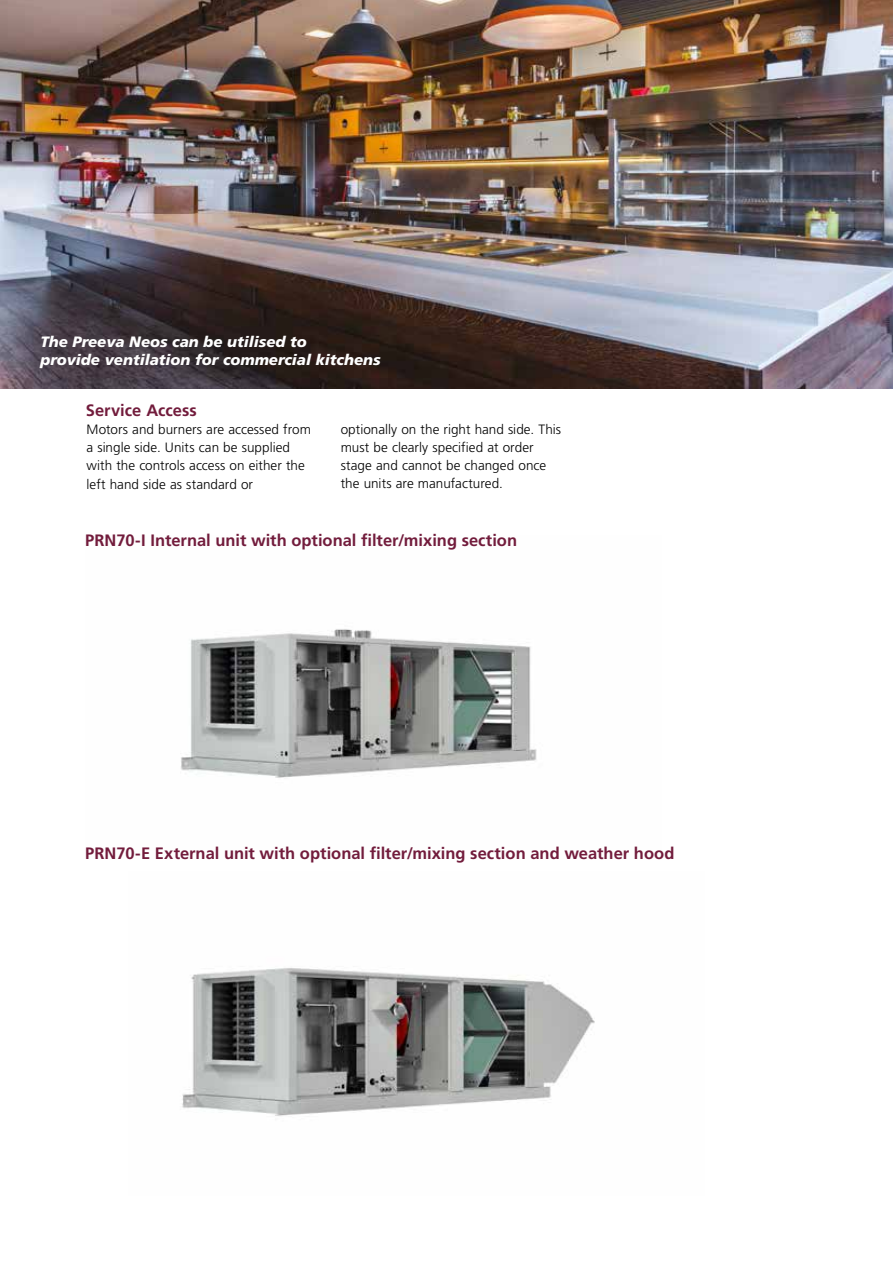
<style>
.page{position:relative;width:893px;height:1263px;background:#fff}
.page>*{position:absolute;margin:0;border:0;box-sizing:border-box;transform-origin:0 0}
.t1{font:700 16.5px "Frutiger LT Pro";color:#721c3c}
.t2{font:italic 900 15px/18px "Frutiger LT Pro";color:#fff}
.t3{font:300 13.5px/18px "Frutiger LT Pro";letter-spacing:.005em;color:#000}
</style>
<div class="page">
<img style="left:182px;top:968px;width:413px;height:148px">
<img style="left:181px;top:629px;width:356px;height:149px">
<img style="left:0;top:0;width:893px;height:388px">
<p class="t2" style="left:40px;top:333px;width:342px">The Preeva Neos can be utilised to<br>provide ventilation for commercial kitchens</p>
<p class="t1" style="left:86px;top:400px;width:112px">Service Access</p>
<p class="t3" style="left:87px;top:420px;width:226px">Motors and burners are accessed from a single side. Units can be supplied with the controls access on either the</p>
<p class="t3" style="left:87px;top:476px;width:168px">left hand side as standard or</p>
<p class="t3" style="left:341px;top:420px;width:222px">optionally on the right hand side. This must be clearly specified at order stage and cannot be changed once the units are manufactured.</p>
<p class="t1" style="left:85px;top:531px;width:433px">PRN70-I Internal unit with optional filter/mixing section</p>
<p class="t1" style="left:85px;top:844px;width:591px">PRN70-E External unit with optional filter/mixing section and weather hood</p>
</div>
